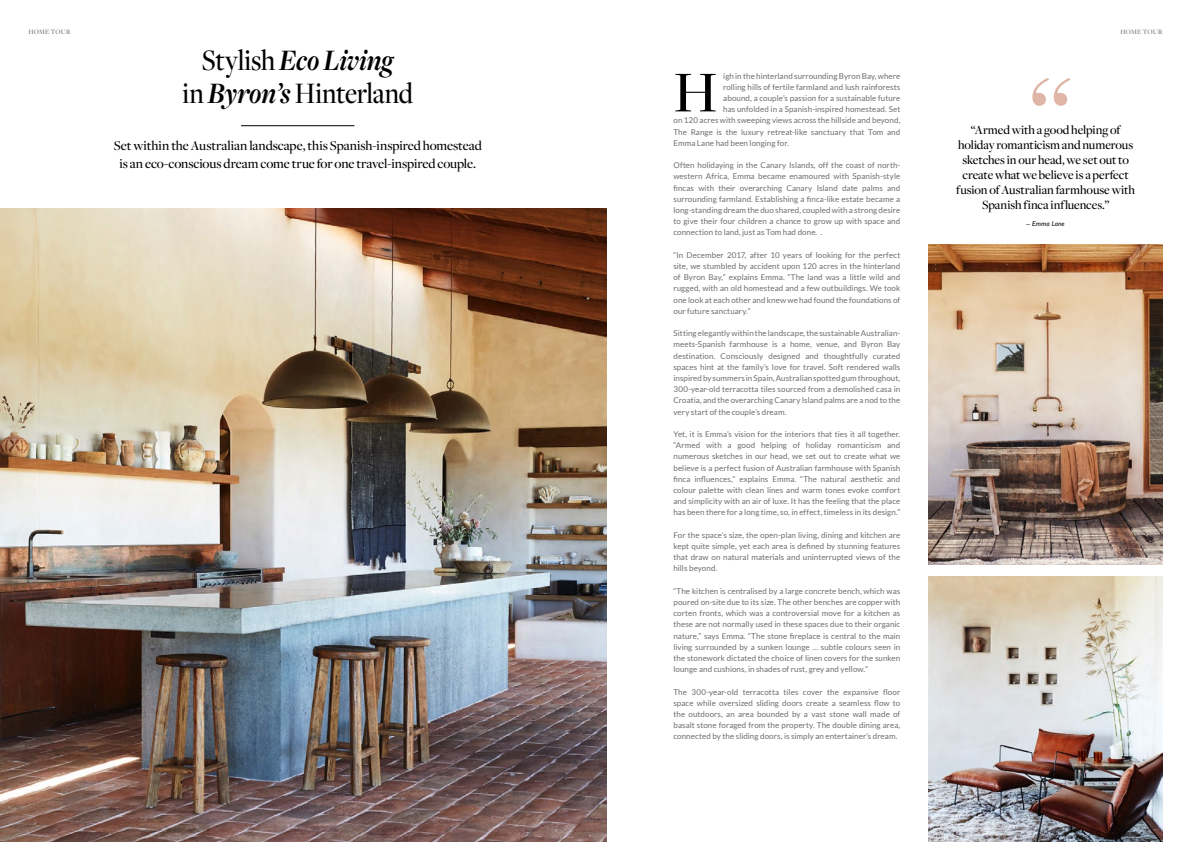
<style>
.page{position:relative;width:1191px;height:842px;background:#fff}
.page>*{position:absolute;margin:0;border:0;box-sizing:border-box;transform-origin:0 0}
.t1{font:italic 900 88.1px "Benton Mod Disp";color:#deb5a7}
.t2{font:500 60px "Freight Disp";color:#000}
.t3{font:500 30.8px/33px "Freight Disp";letter-spacing:-.015em;color:#000;text-align:center;scale:.91 1}
.t4{font:500 14px/18px "Freight Disp";letter-spacing:-.005em;color:#000;text-align:center}
.t5{font:500 13px/15px "Freight Disp";letter-spacing:-.005em;color:#000;text-align:center}
.t6{font:8px/11.2px "Lato";letter-spacing:.005em;color:#6d6e71;text-align:justify}
.t7{font:500 7px "Freight Disp";letter-spacing:.03em;color:#6d6e71}
.t8{font:italic 7px "Gill Sans";letter-spacing:.02em;color:#000}
.s1{font-weight:700;font-style:italic}
</style>
<div class="page">
<hr style="left:241px;top:126px;width:113px;height:1px;background:#000">
<img style="left:0;top:208px;width:607px;height:634px">
<img style="left:928px;top:577px;width:234px;height:265px">
<img style="left:928px;top:244px;width:234px;height:320px">
<p class="t7" style="left:28px;top:28px;width:44px">HOME TOUR</p>
<h3 class="t3" style="left:183px;top:44px;width:254px">Stylish <span class="s1">Eco Living<br></span>in <span class="s1">Byron’s</span> Hinterland</h3>
<h3 class="t4" style="left:114px;top:137px;width:370px">Set within the Australian landscape, this Spanish-inspired homestead is an eco-conscious dream come true for one travel-inspired couple.</h3>
<h2 class="t2" style="left:673px;top:60px;width:46px">H</h2>
<p class="t6" style="left:723px;top:70px;width:179px">igh in the hinterland surrounding Byron Bay, where</p>
<p class="t6" style="left:723px;top:81px;width:179px">rolling hills of fertile farmland and lush rainforests</p>
<p class="t6" style="left:723px;top:92px;width:179px">abound, a couple’s passion for a sustainable future</p>
<p class="t6" style="left:723px;top:104px;width:178px">has unfolded in a Spanish-inspired homestead. Set</p>
<p class="t6" style="left:673px;top:115px;width:228px">on 120 acres with sweeping views across the hillside and beyond,</p>
<p class="t6" style="left:673px;top:126px;width:228px">The Range is the luxury retreat-like sanctuary that Tom and</p>
<p class="t6" style="left:673px;top:137px;width:117px">Emma Lane had been longing for.</p>
<p class="t6" style="left:673px;top:160px;width:228px">Often holidaying in the Canary Islands, off the coast of north&shy;western Africa, Emma became enamoured with Spanish-style fincas with their overarching Canary Island date palms and surrounding farmland. Establishing a finca-like estate became a long-standing dream the duo shared, coupled with a strong desire to give their four children a chance to grow up with space and connection to land, just as Tom had done. .</p>
<p class="t6" style="left:673px;top:249px;width:228px">“In December 2017, after 10 years of looking for the perfect site, we stumbled by accident upon 120 acres in the hinterland of Byron Bay,” explains Emma. “The land was a little wild and rugged, with an old homestead and a few outbuildings. We took one look at each other and knew we had found the foundations of our future sanctuary.”</p>
<p class="t6" style="left:673px;top:328px;width:228px">Sitting elegantly within the landscape, the sustainable Australian&shy;meets-Spanish farmhouse is a home, venue, and Byron Bay destination. Consciously designed and thoughtfully curated spaces hint at the family’s love for travel. Soft rendered walls inspired by summers in Spain, Australian spotted gum throughout, 300-year-old terracotta tiles sourced from a demolished casa in Croatia, and the overarching Canary Island palms are a nod to the very start of the couple’s dream.</p>
<p class="t6" style="left:673px;top:428px;width:228px">Yet, it is Emma’s vision for the interiors that ties it all together. “Armed with a good helping of holiday romanticism and numerous sketches in our head, we set out to create what we believe is a perfect fusion of Australian farmhouse with Spanish finca influences,” explains Emma. “The natural aesthetic and colour palette with clean lines and warm tones evoke comfort and simplicity with an air of luxe. It has the feeling that the place has been there for a long time, so, in effect, timeless in its design.”</p>
<p class="t6" style="left:673px;top:529px;width:228px">For the space’s size, the open-plan living, dining and kitchen are kept quite simple, yet each area is defined by stunning features that draw on natural materials and uninterrupted views of the hills beyond.</p>
<p class="t6" style="left:673px;top:585px;width:228px">“The kitchen is centralised by a large concrete bench, which was poured on-site due to its size. The other benches are copper with corten fronts, which was a controversial move for a kitchen as these are not normally used in these spaces due to their organic nature,” says Emma. “The stone fireplace is central to the main living surrounded by a sunken lounge … subtle colours seen in the stonework dictated the choice of linen covers for the sunken lounge and cushions, in shades of rust, grey and yellow.”</p>
<p class="t6" style="left:673px;top:686px;width:228px">The 300-year-old terracotta tiles cover the expansive floor space while oversized sliding doors create a seamless flow to the outdoors, an area bounded by a vast stone wall made of basalt stone foraged from the property. The double dining area, connected by the sliding doors, is simply an entertainer’s dream.</p>
<h1 class="t1" style="left:1026px;top:60px;width:44px">‘‘</h1>
<p class="t7" style="left:1120px;top:28px;width:44px">HOME TOUR</p>
<h3 class="t5" style="left:956px;top:122px;width:180px">“Armed with a good helping of holiday romanticism and numerous sketches in our head, we set out to create what we believe is a perfect fusion of Australian farmhouse with<br>Spanish finca influences.”</h3>
<p class="t8" style="left:1026px;top:220px;width:40px">– Emma Lane</p>
</div>
